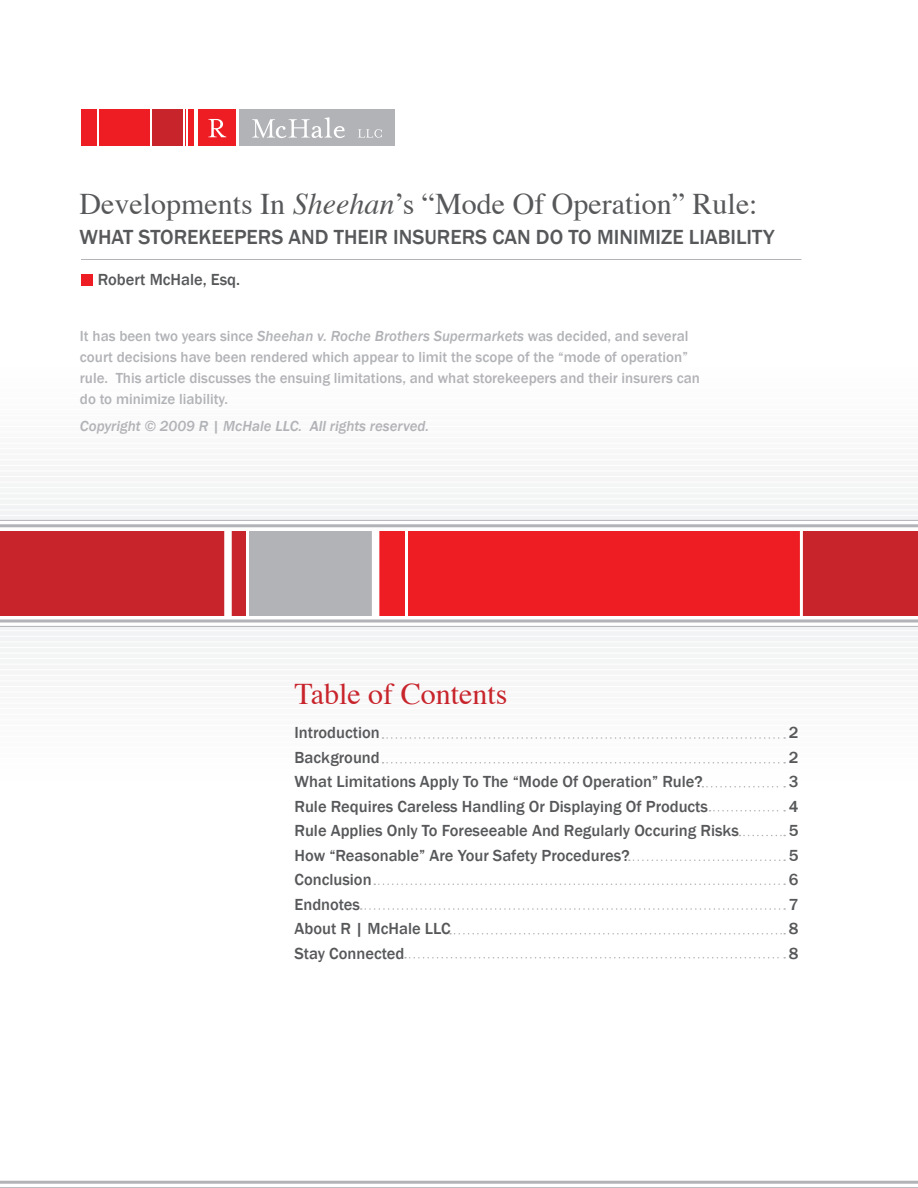
<style>
.page{position:relative;width:918px;height:1188px;background:#fff}
.page>*{position:absolute;margin:0;border:0;box-sizing:border-box;transform-origin:0 0}
.t1{font:30px "Times";color:#57585a}
.Main_Content{font:30px "Times";color:#c8242b}
.t2{font:500 21px "Franklin Gothic";color:#57585a}
.Section_Titles{font:500 16.5px "Franklin Gothic";color:#57585a}
.Main_Content-2{font:500 15px/21px "Franklin Gothic";color:#b2b3b7}
.Main_Content-3{font:italic 500 15px "Franklin Gothic";color:#b2b3b7}
.s1{font-style:italic}
</style>
<div class="page">
<div style="left:81px;top:110px;width:158px;height:36px;background:#ee1d23"></div>
<div style="left:152px;top:110px;width:32px;height:36px;background:#c8242b"></div>
<div style="left:237px;top:110px;width:158px;height:36px;background:#b2b3b7"></div>
<hr style="left:237px;top:110px;width:2px;height:36px;background:#fff">
<hr style="left:187px;top:110px;width:1px;height:36px;background:#fff">
<hr style="left:183px;top:110px;width:1px;height:36px;background:#fff">
<hr style="left:151px;top:110px;width:1px;height:36px;background:#fff">
<hr style="left:98px;top:110px;width:1px;height:36px;background:#fff">
<hr style="left:194px;top:110px;width:3px;height:36px;background:#fff">
<svg style="left:252px;top:117px;width:93px;height:21px"></svg>
<svg style="left:208px;top:119px;width:18px;height:18px"></svg>
<svg style="left:358px;top:129px;width:24px;height:9px"></svg>
<hr style="left:0;top:1181px;width:918px;height:3px;background:#b2b3b7">
<hr style="left:0;top:1187px;width:918px;height:1px;background:#b2b3b7">
<div style="left:0;top:531px;width:371px;height:85px;background:#c8242b"></div>
<div style="left:378px;top:531px;width:540px;height:85px;background:#ee1d23"></div>
<div style="left:248px;top:531px;width:127px;height:85px;background:#b2b3b7"></div>
<div style="left:224px;top:530px;width:8px;height:87px;background:#fff"></div>
<div style="left:801px;top:531px;width:117px;height:85px;background:#c8242b"></div>
<hr style="left:800px;top:530px;width:3px;height:87px;background:#fff">
<hr style="left:246px;top:530px;width:3px;height:87px;background:#fff">
<div style="left:372px;top:530px;width:7px;height:87px;background:#fff"></div>
<hr style="left:405px;top:530px;width:3px;height:87px;background:#fff">
<hr style="left:0;top:620px;width:918px;height:2px;background:#b2b3b7">
<hr style="left:0;top:626px;width:918px;height:1px;background:#b2b3b7">
<hr style="left:0;top:524px;width:918px;height:3px;background:#b2b3b7">
<hr style="left:0;top:520px;width:918px;height:1px;background:#b2b3b7">
<div style="left:81px;top:274px;width:11px;height:12px;background:#ee1d23"></div>
<hr style="left:81px;top:259px;width:720px;height:1px;background:#b2b3b7">
<svg style="left:382px;top:737px;width:403px;height:2px"></svg>
<svg style="left:382px;top:762px;width:403px;height:2px"></svg>
<svg style="left:702px;top:786px;width:83px;height:2px"></svg>
<svg style="left:710px;top:810px;width:75px;height:2px"></svg>
<svg style="left:740px;top:835px;width:45px;height:1px"></svg>
<svg style="left:629px;top:860px;width:156px;height:1px"></svg>
<svg style="left:374px;top:884px;width:411px;height:1px"></svg>
<svg style="left:361px;top:908px;width:424px;height:2px"></svg>
<svg style="left:450px;top:933px;width:335px;height:1px"></svg>
<svg style="left:405px;top:957px;width:380px;height:1px"></svg>
<p class="t1" style="left:79px;top:176px;width:680px">Developments In <span class="s1">Sheehan</span>’s “Mode Of Operation” Rule:</p>
<p class="t2" style="left:79px;top:224px;width:696px">WHAT STOREKEEPERS AND THEIR INSURERS CAN DO TO MINIMIZE LIABILITY</p>
<p class="Section_Titles" style="left:98px;top:270px;width:144px">Robert McHale, Esq.</p>
<p class="Main_Content-2" style="left:80px;top:325px;width:622px">It has been two years since <span class="s1">Sheehan v. Roche Brothers Supermarkets</span> was decided, and several court decisions have been rendered which appear to limit the scope of the “mode of operation” rule. This article discusses the ensuing limitations, and what storekeepers and their insurers can do to minimize liability.</p>
<p class="Main_Content-3" style="left:80px;top:417px;width:351px">Copyright © 2009 R | McHale LLC. All rights reserved.</p>
<p class="Main_Content" style="left:295px;top:666px;width:214px">Table of Contents</p>
<p class="Section_Titles" style="left:295px;top:723px;width:87px">Introduction</p>
<p class="Section_Titles" style="left:789px;top:723px;width:11px">2</p>
<p class="Section_Titles" style="left:295px;top:747px;width:87px">Background</p>
<p class="Section_Titles" style="left:789px;top:747px;width:11px">2</p>
<p class="Section_Titles" style="left:295px;top:771px;width:410px">What Limitations Apply To The “Mode Of Operation” Rule?</p>
<p class="Section_Titles" style="left:789px;top:771px;width:11px">3</p>
<p class="Section_Titles" style="left:295px;top:796px;width:415px">Rule Requires Careless Handling Or Displaying Of Products</p>
<p class="Section_Titles" style="left:789px;top:796px;width:11px">4</p>
<p class="Section_Titles" style="left:295px;top:820px;width:446px">Rule Applies Only To Foreseeable And Regularly Occuring Risks</p>
<p class="Section_Titles" style="left:789px;top:820px;width:11px">5</p>
<p class="Section_Titles" style="left:295px;top:845px;width:337px">How “Reasonable” Are Your Safety Procedures?</p>
<p class="Section_Titles" style="left:789px;top:845px;width:11px">5</p>
<p class="Section_Titles" style="left:295px;top:869px;width:79px">Conclusion</p>
<p class="Section_Titles" style="left:789px;top:869px;width:11px">6</p>
<p class="Section_Titles" style="left:295px;top:894px;width:67px">Endnotes</p>
<p class="Section_Titles" style="left:789px;top:894px;width:11px">7</p>
<p class="Section_Titles" style="left:295px;top:918px;width:157px">About R | McHale LLC</p>
<p class="Section_Titles" style="left:789px;top:918px;width:11px">8</p>
<p class="Section_Titles" style="left:295px;top:943px;width:111px">Stay Connected</p>
<p class="Section_Titles" style="left:789px;top:943px;width:11px">8</p>
</div>
